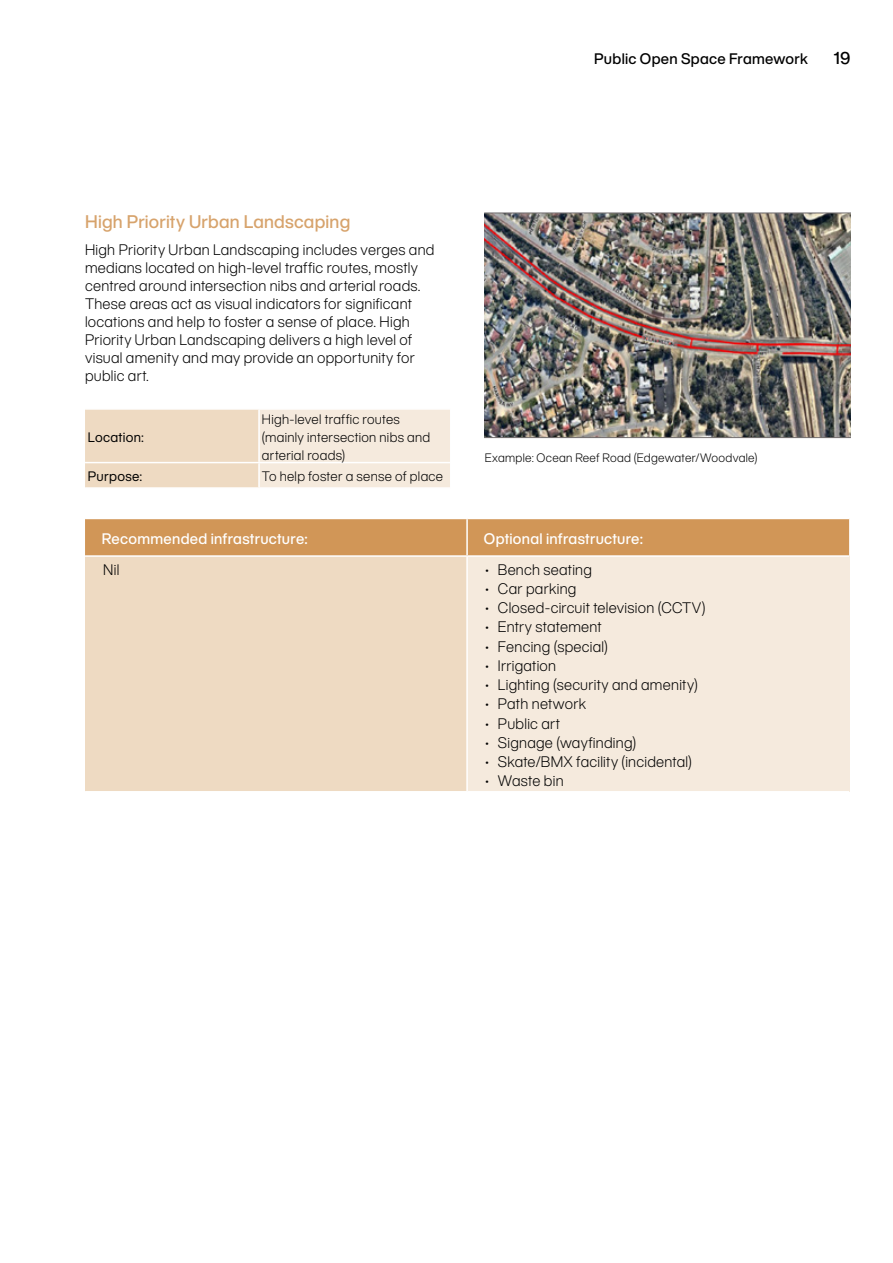
<style>
.page{position:relative;width:893px;height:1263px;background:#fff}
.page>*{position:absolute;margin:0;border:0;box-sizing:border-box;transform-origin:0 0}
.t1{font:500 18px "Helvetica Now Display";letter-spacing:.01em;color:#d7a36c}
.t2{font:500 17.1px "Helvetica Now Display";color:#000}
.t3{font:300 15px/18px "Helvetica Now Display";letter-spacing:.02em;color:#000}
.t4{font:500 15px "Helvetica Now Display";letter-spacing:.015em;color:#fff}
.t5{font:500 15px "Helvetica Now Display";letter-spacing:.02em;color:#000}
.t6{font:300 13.5px/18px "Helvetica Now Display";letter-spacing:.02em;color:#000}
.t7{font:13.5px "Helvetica Now Display";letter-spacing:.02em;color:#000}
.t8{font:300 12px "Helvetica Now Display";letter-spacing:.025em;color:#000}
</style>
<div class="page">
<div style="left:85px;top:519px;width:764px;height:36px;background:#d19657"></div>
<div style="left:85px;top:556px;width:382px;height:236px;background:#eedac2"></div>
<div style="left:467px;top:556px;width:382px;height:236px;background:#f5eadd"></div>
<hr style="left:466px;top:519px;width:2px;height:36px;background:#fff">
<hr style="left:85px;top:555px;width:382px;height:2px;background:#fff">
<hr style="left:467px;top:555px;width:382px;height:2px;background:#fff">
<hr style="left:466px;top:557px;width:2px;height:234px;background:#fff">
<hr style="left:85px;top:791px;width:382px;height:1px;background:#fff">
<hr style="left:467px;top:791px;width:382px;height:1px;background:#fff">
<svg style="left:85px;top:410px;width:365px;height:77px;background:#f1e2d0"></svg>
<hr style="left:258px;top:410px;width:2px;height:52px;background:#fff">
<hr style="left:85px;top:462px;width:174px;height:1px;background:#fff">
<hr style="left:259px;top:462px;width:191px;height:1px;background:#fff">
<hr style="left:258px;top:463px;width:2px;height:24px;background:#fff">
<img style="left:485px;top:213px;width:365px;height:225px">
<p class="t5" style="left:594px;top:48px;width:215px">Public Open Space Framework</p>
<p class="t2" style="left:833px;top:46px;width:19px">19</p>
<p class="t1" style="left:85px;top:210px;width:267px">High Priority Urban Landscaping</p>
<p class="t3" style="left:85px;top:240px;width:351px">High Priority Urban Landscaping includes verges and medians located on high-level traffic routes, mostly centred around intersection nibs and arterial roads.<br>These areas act as visual indicators for significant locations and help to foster a sense of place. High Priority Urban Landscaping delivers a high level of visual amenity and may provide an opportunity for public art.</p>
<p class="t7" style="left:88px;top:428px;width:58px">Location:</p>
<p class="t6" style="left:262px;top:410px;width:170px">High-level traffic routes (mainly intersection nibs and arterial roads)</p>
<p class="t7" style="left:88px;top:467px;width:56px">Purpose:</p>
<p class="t6" style="left:262px;top:467px;width:183px">To help foster a sense of place</p>
<p class="t8" style="left:485px;top:449px;width:274px">Example: Ocean Reef Road (Edgewater/Woodvale)</p>
<p class="t4" style="left:102px;top:528px;width:207px">Recommended infrastructure:</p>
<p class="t4" style="left:484px;top:528px;width:161px">Optional infrastructure:</p>
<p class="t3" style="left:103px;top:560px;width:18px">Nil</p>
<p class="t3" style="left:485px;top:560px;width:108px">• Bench seating</p>
<p class="t3" style="left:485px;top:579px;width:93px">• Car parking</p>
<p class="t3" style="left:485px;top:599px;width:222px">• Closed-circuit television (CCTV)</p>
<p class="t3" style="left:485px;top:618px;width:118px">• Entry statement</p>
<p class="t3" style="left:485px;top:637px;width:124px">• Fencing (special)</p>
<p class="t3" style="left:485px;top:656px;width:72px">• Irrigation</p>
<p class="t3" style="left:485px;top:675px;width:214px">• Lighting (security and amenity)</p>
<p class="t3" style="left:485px;top:695px;width:102px">• Path network</p>
<p class="t3" style="left:485px;top:714px;width:76px">• Public art</p>
<p class="t3" style="left:485px;top:733px;width:152px">• Signage (wayfinding)</p>
<p class="t3" style="left:485px;top:752px;width:208px">• Skate/BMX facility (incidental)</p>
<p class="t3" style="left:485px;top:772px;width:80px">• Waste bin</p>
</div>
